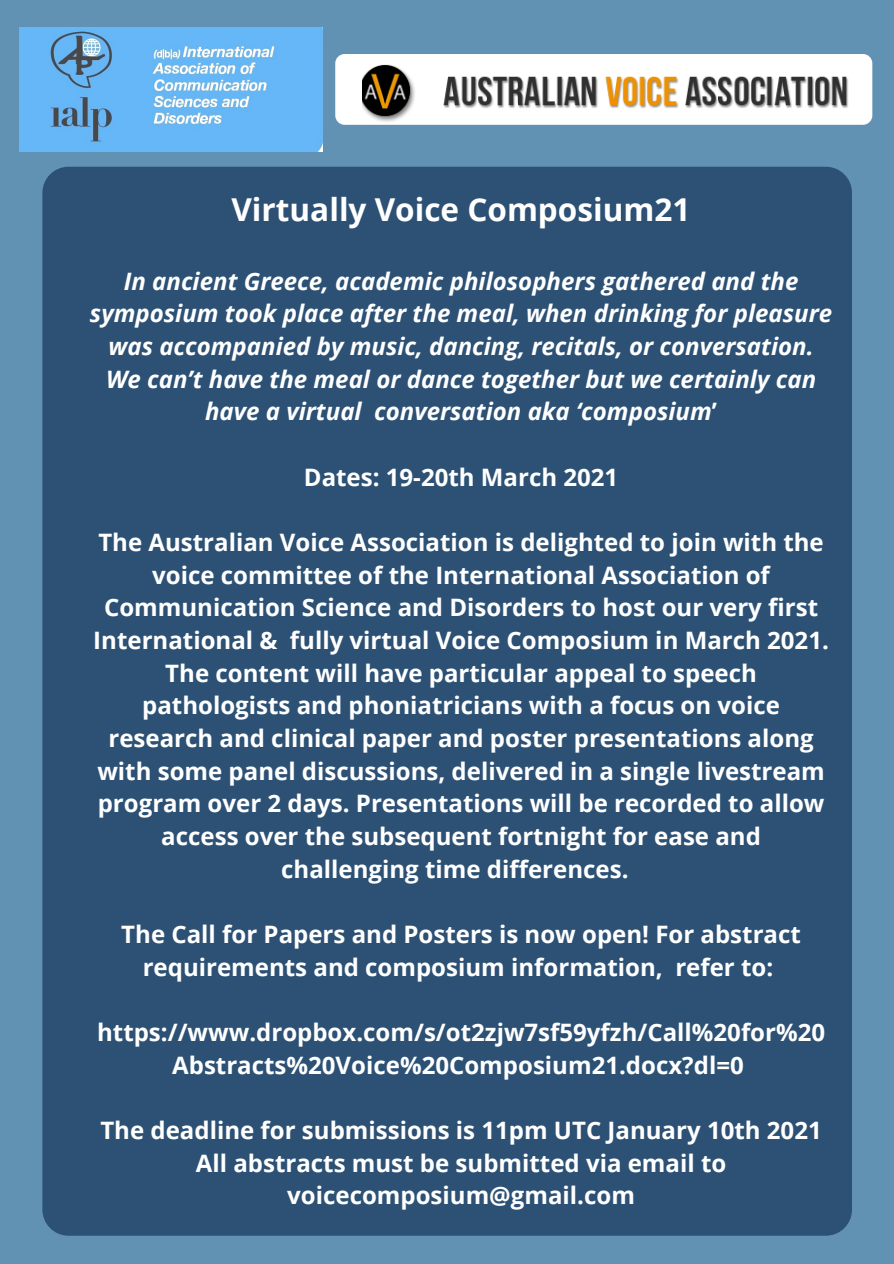
<style>
.page{position:relative;width:894px;height:1264px;background:#fff}
.page>*{position:absolute;margin:0;border:0;box-sizing:border-box;transform-origin:0 0}
.t1{font:700 31.5px "Open Sans";color:#fff}
.t2{font:700 24px/32.7px "Open Sans";color:#fff;text-align:center}
.t3{font:italic 700 24px/32.7px "Open Sans";color:#fff;text-align:center}
.s1{font-style:normal}
</style>
<div class="page">
<div style="left:0;top:0;width:893px;height:1263px;background:#6192b4"></div>
<img style="left:19px;top:28px;width:303px;height:123px">
<div style="left:335px;top:54px;width:537px;height:71px;background:#fff;border-radius:9px"></div>
<img style="left:362px;top:64px;width:509px;height:61px">
<div style="left:42px;top:167px;width:809px;height:1068px;background:#2b5073;border-radius:26px"></div>
<h1 class="t1" style="left:231px;top:187px;width:460px">Virtually Voice Composium21</h1>
<p class="t3" style="left:90px;top:264px;width:743px">In ancient Greece, academic philosophers gathered and the symposium took place after the meal, when drinking for pleasure was accompanied by music, dancing, recitals, or conversation.<br>We can’t have the meal or dance together but we certainly can have a virtual conversation aka ‘composium<span class="s1">’</span></p>
<p class="t2" style="left:304px;top:460px;width:316px">Dates: 19-20th March 2021</p>
<p class="t2" style="left:93px;top:525px;width:737px">The Australian Voice Association is delighted to join with the voice committee of the International Association of Communication Science and Disorders to host our very first International &amp; fully virtual Voice Composium in March 2021.<br>The content will have particular appeal to speech pathologists and phoniatricians with a focus on voice research and clinical paper and poster presentations along with some panel discussions, delivered in a single livestream program over 2 days. Presentations will be recorded to allow access over the subsequent fortnight for ease and challenging time differences.</p>
<p class="t2" style="left:121px;top:917px;width:681px">The Call for Papers and Posters is now open! For abstract requirements and composium information, refer to:</p>
<p class="t2" style="left:97px;top:1015px;width:729px">https://www.dropbox.com/s/ot2zjw7sf59yfzh/Call%20for%20<br>Abstracts%20Voice%20Composium21.docx?dl=0</p>
<p class="t2" style="left:100px;top:1113px;width:722px">The deadline for submissions is 11pm UTC January 10th 2021<br>All abstracts must be submitted via email to voicecomposium@gmail.com</p>
</div>
